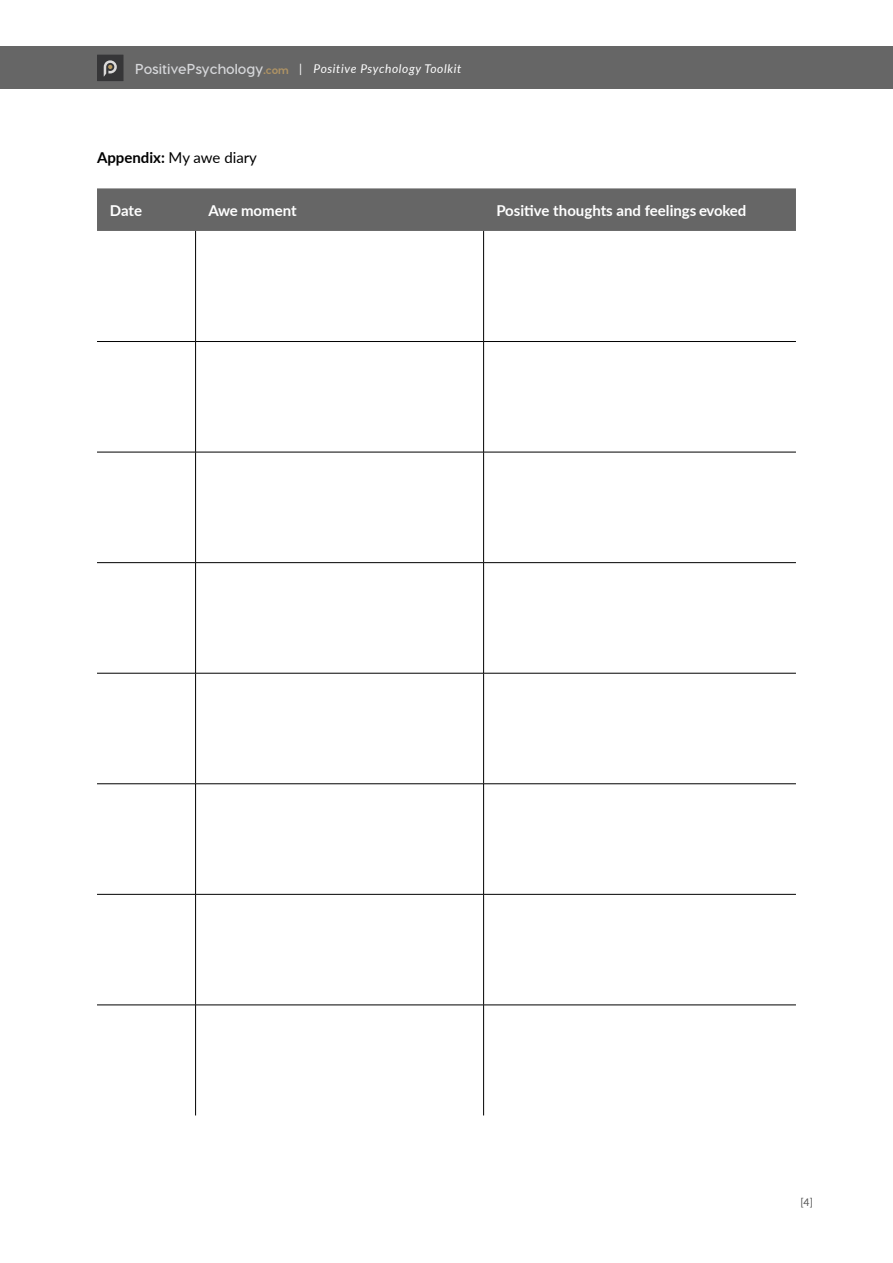
<style>
.page{position:relative;width:893px;height:1263px;background:#fff}
.page>*{position:absolute;margin:0;border:0;box-sizing:border-box;transform-origin:0 0}
.t1{font:700 15px "Lato";color:#fff}
.t2{font:15px "Lato";color:#000}
.t3{font:italic 12px "Lato";letter-spacing:.05em;color:#fff}
.t4{font:10.5px "Lato";color:#555}
.s1{font-family:"Visby CF";font-weight:700;font-style:normal;font-size:14.4px;color:#d6d7da}
.s2{font-family:"Visby CF";font-weight:800;font-style:normal;font-size:10.8px;color:#af9364}
.s3{font-style:normal}
.s4{font-weight:700}
</style>
<div class="page">
<div style="left:0;top:46px;width:893px;height:43px;background:#666"></div>
<div style="left:97px;top:55px;width:27px;height:26px;background:#363638"></div>
<svg style="left:104px;top:60px;width:13px;height:17px"></svg>
<div style="left:97px;top:188px;width:699px;height:43px;background:#666"></div>
<hr style="left:195px;top:231px;width:1px;height:110px;background:#000">
<hr style="left:483px;top:231px;width:1px;height:110px;background:#000">
<hr style="left:97px;top:341px;width:99px;height:1px;background:#000">
<hr style="left:196px;top:341px;width:288px;height:1px;background:#000">
<hr style="left:195px;top:342px;width:1px;height:110px;background:#000">
<hr style="left:484px;top:341px;width:312px;height:1px;background:#000">
<hr style="left:483px;top:342px;width:1px;height:110px;background:#000">
<hr style="left:97px;top:452px;width:99px;height:1px;background:#000">
<hr style="left:196px;top:452px;width:288px;height:1px;background:#000">
<hr style="left:195px;top:452px;width:1px;height:110px;background:#000">
<hr style="left:484px;top:452px;width:312px;height:1px;background:#000">
<hr style="left:483px;top:452px;width:1px;height:110px;background:#000">
<hr style="left:97px;top:562px;width:99px;height:1px;background:#000">
<hr style="left:196px;top:562px;width:288px;height:1px;background:#000">
<hr style="left:195px;top:563px;width:1px;height:110px;background:#000">
<hr style="left:484px;top:562px;width:312px;height:1px;background:#000">
<hr style="left:483px;top:563px;width:1px;height:110px;background:#000">
<hr style="left:97px;top:673px;width:99px;height:1px;background:#000">
<hr style="left:196px;top:673px;width:288px;height:1px;background:#000">
<hr style="left:195px;top:673px;width:1px;height:110px;background:#000">
<hr style="left:484px;top:673px;width:312px;height:1px;background:#000">
<hr style="left:483px;top:673px;width:1px;height:110px;background:#000">
<hr style="left:97px;top:783px;width:99px;height:1px;background:#000">
<hr style="left:196px;top:783px;width:288px;height:1px;background:#000">
<hr style="left:195px;top:784px;width:1px;height:110px;background:#000">
<hr style="left:484px;top:783px;width:312px;height:1px;background:#000">
<hr style="left:483px;top:784px;width:1px;height:110px;background:#000">
<hr style="left:97px;top:894px;width:99px;height:1px;background:#000">
<hr style="left:196px;top:894px;width:288px;height:1px;background:#000">
<hr style="left:195px;top:894px;width:1px;height:111px;background:#000">
<hr style="left:484px;top:894px;width:312px;height:1px;background:#000">
<hr style="left:483px;top:894px;width:1px;height:111px;background:#000">
<hr style="left:97px;top:1005px;width:99px;height:1px;background:#000">
<hr style="left:196px;top:1005px;width:288px;height:1px;background:#000">
<hr style="left:195px;top:1005px;width:1px;height:110px;background:#000">
<hr style="left:484px;top:1005px;width:312px;height:1px;background:#000">
<hr style="left:483px;top:1005px;width:1px;height:110px;background:#000">
<p class="t3" style="left:135px;top:60px;width:328px"><span class="s1">PositivePsychology</span><span class="s2">.com</span> <span class="s3">|</span> Positive Psychology Toolkit</p>
<p class="t2" style="left:97px;top:147px;width:162px"><span class="s4">Appendix:</span> My awe diary</p>
<p class="t1" style="left:110px;top:199px;width:34px">Date</p>
<p class="t1" style="left:208px;top:199px;width:90px">Awe moment</p>
<p class="t1" style="left:496px;top:199px;width:251px">Positive thoughts and feelings evoked</p>
<p class="t4" style="left:800px;top:1195px;width:14px">[4]</p>
</div>
